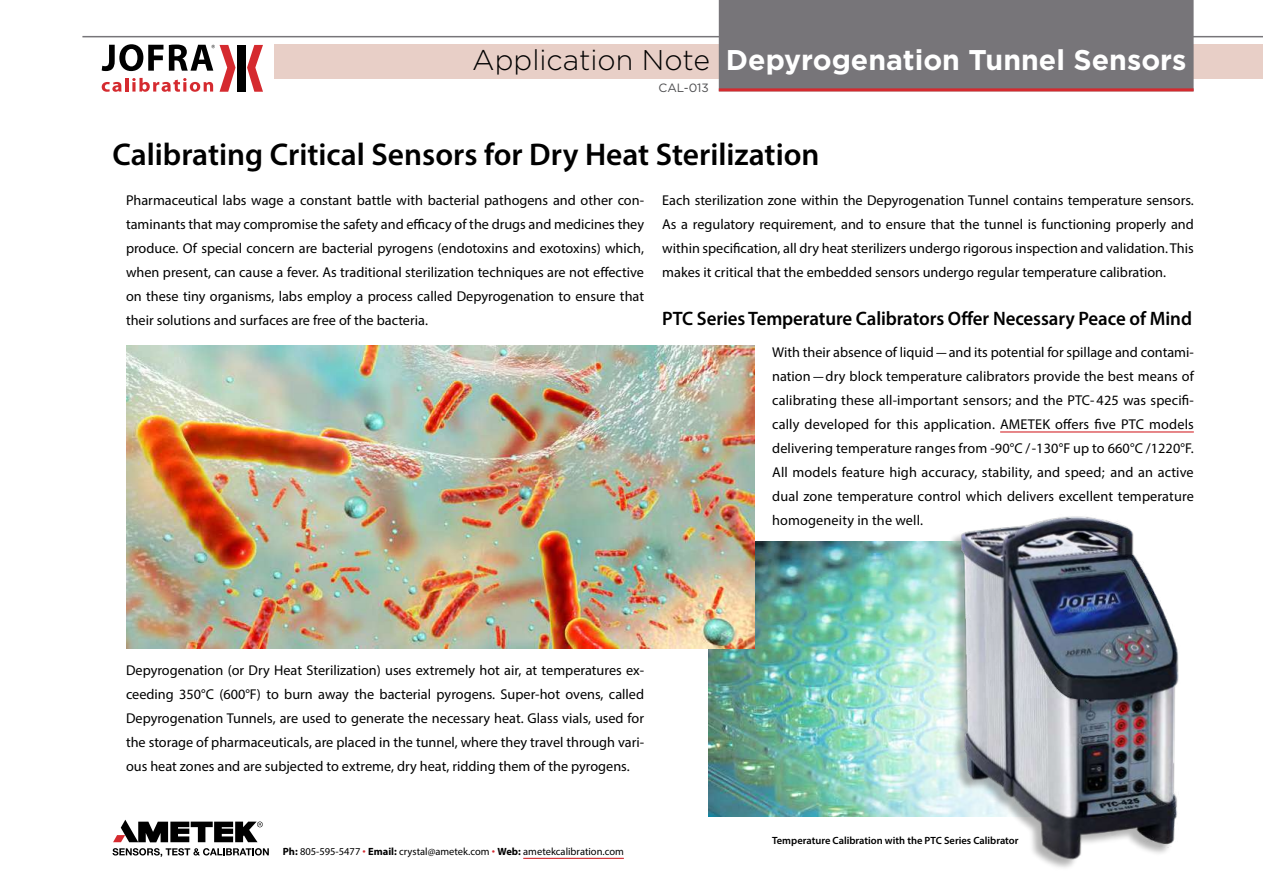
<style>
.page{position:relative;width:1263px;height:893px;background:#fff}
.page>*{position:absolute;margin:0;border:0;box-sizing:border-box;transform-origin:0 0}
.t1{font:600 31.5px "Myriad Pro";color:#000}
.t2{font:700 28.5px "Gotham";color:#fff}
.t3{font:600 19.5px "Myriad Pro";letter-spacing:-.005em;color:#000}
.t4{font:14.25px/24px "Myriad Pro";color:#000;text-align:justify}
.t5{font:12px "Gotham";color:#4d4d4f}
.t6{font:10.5px "Myriad Pro";color:#000}
.t7{font:600 10.5px "Myriad Pro";color:#000}
.s1{font-weight:300;color:#000}
.s2{font-weight:700}
.s3{font-weight:300;font-size:13.5px;color:#d52a2f}
</style>
<div class="page">
<img style="left:709px;top:542px;width:238px;height:275px">
<hr style="left:1000px;top:431px;width:194px;height:2px;background:#d52a2f">
<img style="left:126px;top:345px;width:628px;height:304px">
<div style="left:947px;top:517px;width:230px;height:354px;background:#000;opacity:.3"></div>
<img style="left:952px;top:516px;width:227px;height:353px">
<hr style="left:82px;top:36px;width:1181px;height:1px;background:#777579">
<div style="left:274px;top:45px;width:989px;height:34px;background:#e8cfc7"></div>
<div style="left:719px;top:0;width:474px;height:91px;background:#777579"></div>
<hr style="left:719px;top:88px;width:474px;height:3px;background:#d52a2f">
<svg style="left:113px;top:848px;width:156px;height:9px"></svg>
<svg style="left:113px;top:820px;width:150px;height:22px"></svg>
<hr style="left:523px;top:858px;width:101px;height:1px;background:#d52a2f">
<div style="left:237px;top:45px;width:8px;height:47px;background:#000"></div>
<svg style="left:247px;top:45px;width:16px;height:47px"></svg>
<svg style="left:102px;top:44px;width:133px;height:48px"></svg>
<h2 class="t2" style="left:472px;top:41px;width:716px"><span class="s1">Application Note</span> Depyrogenation Tunnel Sensors</h2>
<p class="t5" style="left:658px;top:80px;width:52px">CAL-013</p>
<h1 class="t1" style="left:112px;top:134px;width:708px">Calibrating Critical Sensors for Dry Heat Sterilization</h1>
<p class="t4" style="left:126px;top:188px;width:520px">Pharmaceutical labs wage a constant battle with bacterial pathogens and other con&shy;taminants that may compromise the safety and efficacy of the drugs and medicines they produce. Of special concern are bacterial pyrogens (endotoxins and exotoxins) which, when present, can cause a fever. As traditional sterilization techniques are not effective on these tiny organisms, labs employ a process called Depyrogenation to ensure that their solutions and surfaces are free of the bacteria.</p>
<p class="t4" style="left:662px;top:188px;width:533px">Each sterilization zone within the Depyrogenation Tunnel contains temperature sensors.<br>As a regulatory requirement, and to ensure that the tunnel is functioning properly and within specification, all dry heat sterilizers undergo rigorous inspection and validation. This makes it critical that the embedded sensors undergo regular temperature calibration.</p>
<h3 class="t3" style="left:662px;top:306px;width:531px">PTC Series Temperature Calibrators Offer Necessary Peace of Mind</h3>
<p class="t4" style="left:772px;top:340px;width:423px">With their absence of liquid — and its potential for spillage and contami&shy;nation — dry block temperature calibrators provide the best means of calibrating these all-important sensors; and the PTC- 425 was specifi&shy;cally developed for this application. AMETEK offers five PTC models delivering temperature ranges from -90°C /-130°F up to 660°C /1220°F.<br>All models feature high accuracy, stability, and speed; and an active dual zone temperature control which delivers excellent temperature homogeneity in the well.</p>
<p class="t4" style="left:126px;top:658px;width:520px">Depyrogenation (or Dry Heat Sterilization) uses extremely hot air, at temperatures ex&shy;ceeding 350°C (600°F) to burn away the bacterial pyrogens. Super-hot ovens, called Depyrogenation Tunnels, are used to generate the necessary heat. Glass vials, used for the storage of pharmaceuticals, are placed in the tunnel, where they travel through vari&shy;ous heat zones and are subjected to extreme, dry heat, ridding them of the pyrogens.</p>
<p class="t6" style="left:283px;top:845px;width:343px"><span class="s2">Ph:</span> 805-595-5477 <span class="s3">•</span> <span class="s2">Email:</span> crystal@ametek.com <span class="s3">•</span> <span class="s2">Web:</span> ametekcalibration.com</p>
<p class="t7" style="left:772px;top:833px;width:248px">Temperature Calibration with the PTC Series Calibrator</p>
</div>
